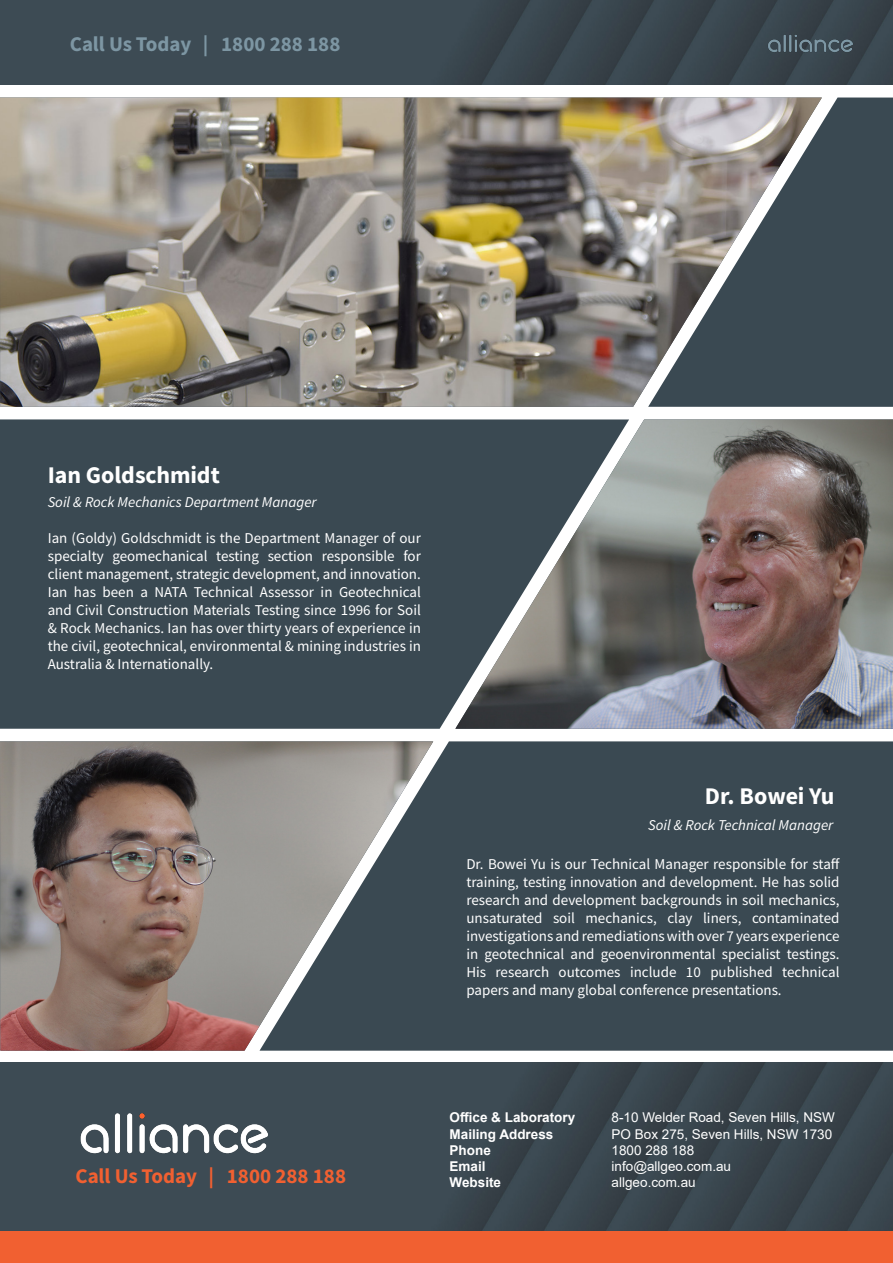
<style>
.page{position:relative;width:893px;height:1263px;background:#fff}
.page>*{position:absolute;margin:0;border:0;box-sizing:border-box;transform-origin:0 0}
.t1{font:24px "Source Sans Variable";color:#fff}
.t2{font:21px "Source Sans Variable";color:#f16031}
.t3{font:21px "Source Sans Variable";color:#7d96a3}
.t4{font:15px/18px "Source Sans Pro";color:#fff;text-align:justify}
.t5{font:italic 15px "Source Sans Variable";color:#fff}
.t6{font:13.5px "Arial";color:#fff}
.t7{font:700 13.5px "Arial";color:#fff}
</style>
<div class="page">
<img style="left:0;top:1062px;width:893px;height:170px">
<img style="left:629px;top:419px;width:264px;height:310px">
<svg style="left:0;top:419px;width:629px;height:310px;background:#45525a"></svg>
<img style="left:0;top:741px;width:259px;height:310px">
<svg style="left:259px;top:741px;width:634px;height:310px;background:#4b585f"></svg>
<img style="left:76px;top:1109px;width:196px;height:47px">
<div style="left:0;top:1232px;width:893px;height:31px;background:#f16031"></div>
<img style="left:0;top:98px;width:648px;height:309px">
<svg style="left:648px;top:98px;width:245px;height:309px;background:#656c70"></svg>
<img style="left:0;top:0;width:893px;height:85px">
<img style="left:767px;top:33px;width:87px;height:21px">
<p class="t3" style="left:70px;top:32px;width:272px">Call Us Today | 1800 288 188</p>
<p class="t1" style="left:48px;top:460px;width:174px">Ian Goldschmidt</p>
<p class="t5" style="left:48px;top:493px;width:270px">Soil &amp; Rock Mechanics Department Manager</p>
<p class="t4" style="left:48px;top:529px;width:375px">Ian (Goldy) Goldschmidt is the Department Manager of our specialty geomechanical testing section responsible for client management, strategic development, and innovation.<br>Ian has been a NATA Technical Assessor in Geotechnical and Civil Construction Materials Testing since 1996 for Soil &amp; Rock Mechanics. Ian has over thirty years of experience in the civil, geotechnical, environmental &amp; mining industries in Australia &amp; Internationally.</p>
<p class="t2" style="left:76px;top:1163px;width:272px">Call Us Today | 1800 288 188</p>
<p class="t1" style="left:705px;top:782px;width:131px">Dr. Bowei Yu</p>
<p class="t5" style="left:648px;top:816px;width:187px">Soil &amp; Rock Technical Manager</p>
<p class="t4" style="left:466px;top:855px;width:375px">Dr. Bowei Yu is our Technical Manager responsible for staff training, testing innovation and development. He has solid research and development backgrounds in soil mechanics, unsaturated soil mechanics, clay liners, contaminated investigations and remediations with over 7 years experience in geotechnical and geoenvironmental specialist testings.<br>His research outcomes include 10 published technical papers and many global conference presentations.</p>
<p class="t7" style="left:450px;top:1108px;width:127px">Office &amp; Laboratory</p>
<p class="t6" style="left:612px;top:1108px;width:225px">8-10 Welder Road, Seven Hills, NSW</p>
<p class="t7" style="left:450px;top:1124px;width:105px">Mailing Address</p>
<p class="t6" style="left:612px;top:1124px;width:222px">PO Box 275, Seven Hills, NSW 1730</p>
<p class="t7" style="left:450px;top:1140px;width:43px">Phone</p>
<p class="t6" style="left:612px;top:1141px;width:84px">1800 288 188</p>
<p class="t7" style="left:450px;top:1157px;width:38px">Email</p>
<p class="t6" style="left:612px;top:1157px;width:121px">info@allgeo.com.au</p>
<p class="t7" style="left:450px;top:1173px;width:53px">Website</p>
<p class="t6" style="left:612px;top:1173px;width:86px">allgeo.com.au</p>
</div>
